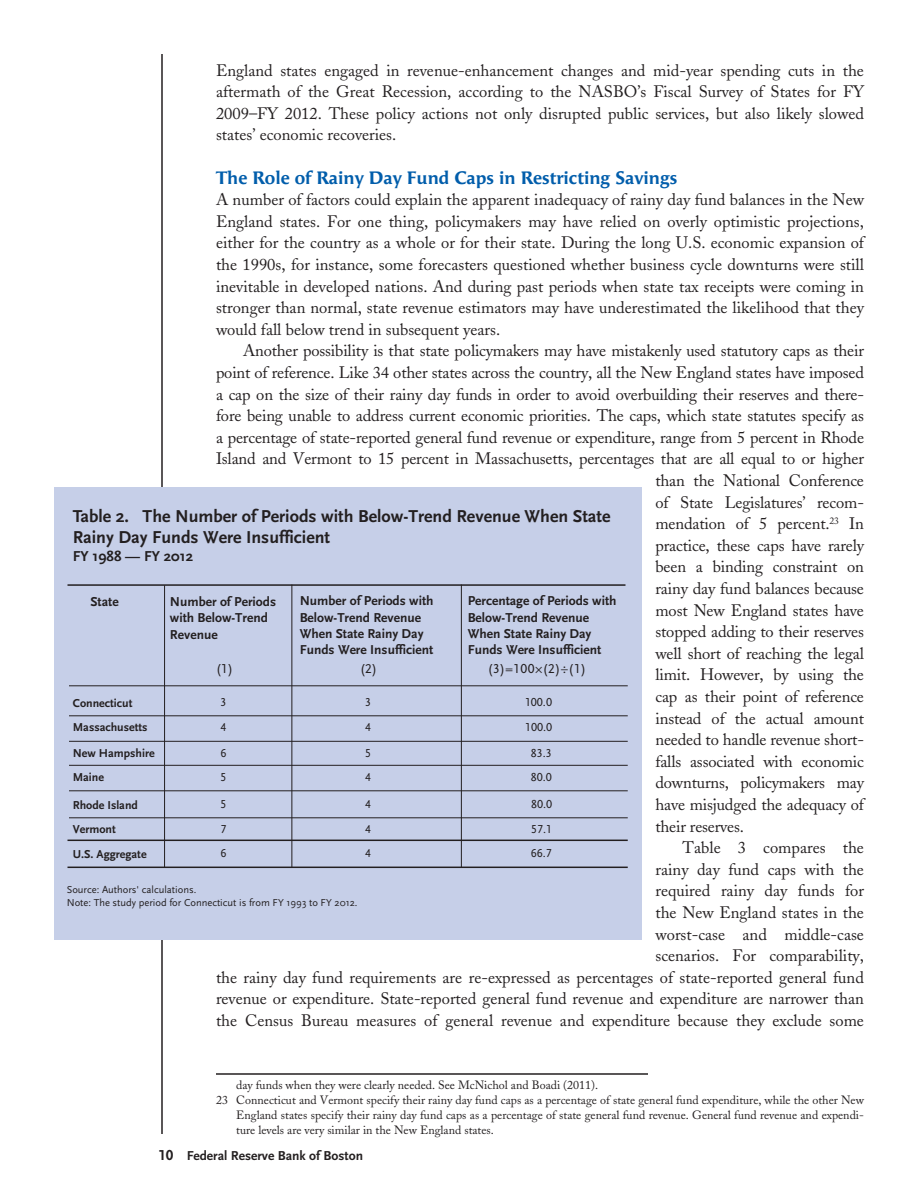
<style>
.page{position:relative;width:918px;height:1188px;background:#fff}
.page>*{position:absolute;margin:0;border:0;box-sizing:border-box;transform-origin:0 0}
.t1{font:700 18px/21.6px "Scala Sans";color:#231f20}
.HEADER_A{font:700 18px "Angie";color:#015dab}
.BODY{font:16.5px/21.6px "Adobe Caslon";letter-spacing:-.01em;color:#231f20;text-align:right}
.BODY_no_indents{font:16.5px/21.6px "Adobe Caslon";color:#231f20;text-align:justify}
.t2{font:700 15px "Scala Sans";color:#231f20}
.t3{font:700 13.5px/16.2px "Scala Sans LF";color:#231f20}
.t4{font:13.5px "Scala Sans LF";color:#231f20}
.footnote{font:12px/15px "Adobe Caslon";color:#231f20;text-align:justify}
.t5{font:700 12px "Scala Sans LF";color:#231f20}
.t6{font:12px "Scala Sans LF";color:#231f20}
.t7{font:10.5px/12.6px "Scala Sans";color:#231f20}
.s1{font-size:15px}
</style>
<div class="page">
<hr style="left:161px;top:54px;width:2px;height:1080px;background:#231f20">
<hr style="left:216px;top:1073px;width:432px;height:2px;background:#231f20">
<div style="left:54px;top:487px;width:588px;height:452px;background:#c6cfe8"></div>
<hr style="left:291px;top:585px;width:1px;height:282px;background:#231f20">
<hr style="left:164px;top:585px;width:1px;height:282px;background:#231f20">
<hr style="left:68px;top:584px;width:558px;height:2px;background:#231f20">
<hr style="left:69px;top:685px;width:559px;height:1px;background:#231f20">
<hr style="left:69px;top:715px;width:559px;height:1px;background:#231f20">
<hr style="left:69px;top:741px;width:559px;height:1px;background:#231f20">
<hr style="left:69px;top:765px;width:559px;height:1px;background:#231f20">
<hr style="left:69px;top:790px;width:559px;height:1px;background:#231f20">
<hr style="left:69px;top:817px;width:559px;height:1px;background:#231f20">
<hr style="left:68px;top:840px;width:560px;height:1px;background:#231f20">
<hr style="left:461px;top:585px;width:1px;height:282px;background:#231f20">
<hr style="left:68px;top:867px;width:560px;height:1px;background:#231f20">
<p class="BODY_no_indents" style="left:216px;top:59px;width:650px">England states engaged in revenue-enhancement changes and mid-year spending cuts in the aftermath of the Great Recession, according to the NASBO’s Fiscal Survey of States for FY 2009–FY 2012. These policy actions not only disrupted public services, but also likely slowed states’ economic recoveries.</p>
<p class="HEADER_A" style="left:216px;top:168px;width:463px">The Role of Rainy Day Fund Caps in Restricting Savings</p>
<p class="BODY_no_indents" style="left:216px;top:189px;width:650px">A number of factors could explain the apparent inadequacy of rainy day fund balances in the New England states. For one thing, policymakers may have relied on overly optimistic projections, either for the country as a whole or for their state. During the long U.S. economic expansion of the 1990s, for instance, some forecasters questioned whether business cycle downturns were still inevitable in developed nations. And during past periods when state tax receipts were coming in stronger than normal, state revenue estimators may have underestimated the likelihood that they would fall below trend in subsequent years.</p>
<p class="BODY" style="left:243px;top:340px;width:623px">Another possibility is that state policymakers may have mistakenly used statutory caps as their</p>
<p class="BODY" style="left:216px;top:362px;width:650px">point of reference. Like 34 other states across the country, all the New England states have imposed</p>
<p class="BODY" style="left:216px;top:383px;width:650px">a cap on the size of their rainy day funds in order to avoid overbuilding their reserves and there-</p>
<p class="BODY" style="left:216px;top:405px;width:650px">fore being unable to address current economic priorities. The caps, which state statutes specify as</p>
<p class="BODY" style="left:216px;top:427px;width:650px">a percentage of state-reported general fund revenue or expenditure, range from 5 percent in Rhode</p>
<p class="BODY" style="left:216px;top:448px;width:650px">Island and Vermont to 15 percent in Massachusetts, percentages that are all equal to or higher</p>
<p class="BODY" style="left:656px;top:470px;width:210px">than the National Conference</p>
<p class="BODY" style="left:656px;top:491px;width:210px">of State Legislatures’ recom-</p>
<p class="BODY" style="left:656px;top:513px;width:210px">mendation of 5 percent.<sup>23</sup> In</p>
<p class="BODY" style="left:656px;top:535px;width:210px">practice, these caps have rarely</p>
<p class="BODY" style="left:656px;top:556px;width:210px">been a binding constraint on</p>
<p class="BODY" style="left:656px;top:578px;width:210px">rainy day fund balances because</p>
<p class="BODY" style="left:656px;top:599px;width:210px">most New England states have</p>
<p class="BODY" style="left:656px;top:621px;width:210px">stopped adding to their reserves</p>
<p class="BODY" style="left:656px;top:643px;width:210px">well short of reaching the legal</p>
<p class="BODY" style="left:656px;top:664px;width:210px">limit. However, by using the</p>
<p class="BODY" style="left:656px;top:686px;width:210px">cap as their point of reference</p>
<p class="BODY" style="left:656px;top:707px;width:210px">instead of the actual amount</p>
<p class="BODY" style="left:656px;top:729px;width:210px">needed to handle revenue short-</p>
<p class="BODY" style="left:656px;top:751px;width:210px">falls associated with economic</p>
<p class="BODY" style="left:656px;top:772px;width:210px">downturns, policymakers may</p>
<p class="BODY" style="left:656px;top:794px;width:210px">have misjudged the adequacy of</p>
<p class="BODY" style="left:656px;top:815px;width:90px">their reserves.</p>
<p class="BODY" style="left:216px;top:837px;width:650px">Table 3 compares the<br>rainy day fund caps with the<br>required rainy day funds for<br>the New England states in the<br>worst-case and middle-case<br>scenarios. For comparability,<br>the rainy day fund requirements are re-expressed as percentages of state-reported general fund revenue or expenditure. State-reported general fund revenue and expenditure are narrower than the Census Bureau measures of general revenue and expenditure because they exclude some</p>
<p class="t1" style="left:73px;top:505px;width:539px">Table 2. The Number of Periods with Below-Trend Revenue When State<br>Rainy Day Funds Were Insufficient</p>
<p class="t2" style="left:73px;top:548px;width:122px">FY 1988 — FY 2012</p>
<p class="t3" style="left:90px;top:594px;width:30px">State</p>
<p class="t3" style="left:170px;top:594px;width:108px">Number of Periods with Below-Trend<br>Revenue</p>
<p class="t3" style="left:300px;top:593px;width:135px">Number of Periods with<br>Below-Trend Revenue<br>When State Rainy Day<br>Funds Were Insufficient</p>
<p class="t3" style="left:468px;top:593px;width:150px">Percentage of Periods with<br>Below-Trend Revenue<br>When State Rainy Day<br>Funds Were Insufficient</p>
<p class="t4" style="left:216px;top:661px;width:18px">(1)</p>
<p class="t4" style="left:360px;top:661px;width:18px">(2)</p>
<p class="t4" style="left:488px;top:661px;width:100px">(3)=100×(2)÷(1)</p>
<p class="t5" style="left:73px;top:697px;width:61px">Connecticut</p>
<p class="t6" style="left:220px;top:695px;width:7px">3</p>
<p class="t6" style="left:365px;top:695px;width:7px">3</p>
<p class="t6" style="left:525px;top:695px;width:28px">100.0</p>
<p class="t5" style="left:73px;top:721px;width:76px">Massachusetts</p>
<p class="t6" style="left:221px;top:721px;width:7px">4</p>
<p class="t6" style="left:365px;top:721px;width:7px">4</p>
<p class="t6" style="left:525px;top:721px;width:28px">100.0</p>
<p class="t5" style="left:73px;top:747px;width:84px">New Hampshire</p>
<p class="t6" style="left:220px;top:746px;width:7px">6</p>
<p class="t6" style="left:365px;top:746px;width:7px">5</p>
<p class="t6" style="left:531px;top:746px;width:23px">83.3</p>
<p class="t5" style="left:73px;top:771px;width:33px">Maine</p>
<p class="t6" style="left:220px;top:770px;width:7px">5</p>
<p class="t6" style="left:365px;top:770px;width:7px">4</p>
<p class="t6" style="left:531px;top:770px;width:23px">80.0</p>
<p class="t5" style="left:73px;top:798px;width:67px">Rhode Island</p>
<p class="t6" style="left:220px;top:797px;width:7px">5</p>
<p class="t6" style="left:365px;top:797px;width:7px">4</p>
<p class="t6" style="left:531px;top:797px;width:23px">80.0</p>
<p class="t5" style="left:73px;top:822px;width:45px">Vermont</p>
<p class="t6" style="left:221px;top:823px;width:7px">7</p>
<p class="t6" style="left:365px;top:823px;width:7px">4</p>
<p class="t6" style="left:531px;top:823px;width:22px">57.1</p>
<p class="t5" style="left:73px;top:848px;width:75px">U.S. Aggregate</p>
<p class="t6" style="left:220px;top:847px;width:7px">6</p>
<p class="t6" style="left:365px;top:847px;width:7px">4</p>
<p class="t6" style="left:531px;top:847px;width:23px">66.7</p>
<p class="t7" style="left:67px;top:884px;width:292px">Source: Authors' calculations.<br>Note: The study period for Connecticut is from FY 1993 to FY 2012.</p>
<p class="footnote" style="left:236px;top:1078px;width:364px">day funds when they were clearly needed. See McNichol and Boadi (2011).</p>
<p class="footnote" style="left:236px;top:1093px;width:629px;text-indent:-20px">23 Connecticut and Vermont specify their rainy day fund caps as a percentage of state general fund expenditure, while the other New England states specify their rainy day fund caps as a percentage of state general fund revenue. General fund revenue and expendi&shy;ture levels are very similar in the New England states.</p>
<p class="t3" style="left:158px;top:1148px;width:206px"><span class="s1">10</span> Federal Reserve Bank of Boston</p>
</div>
